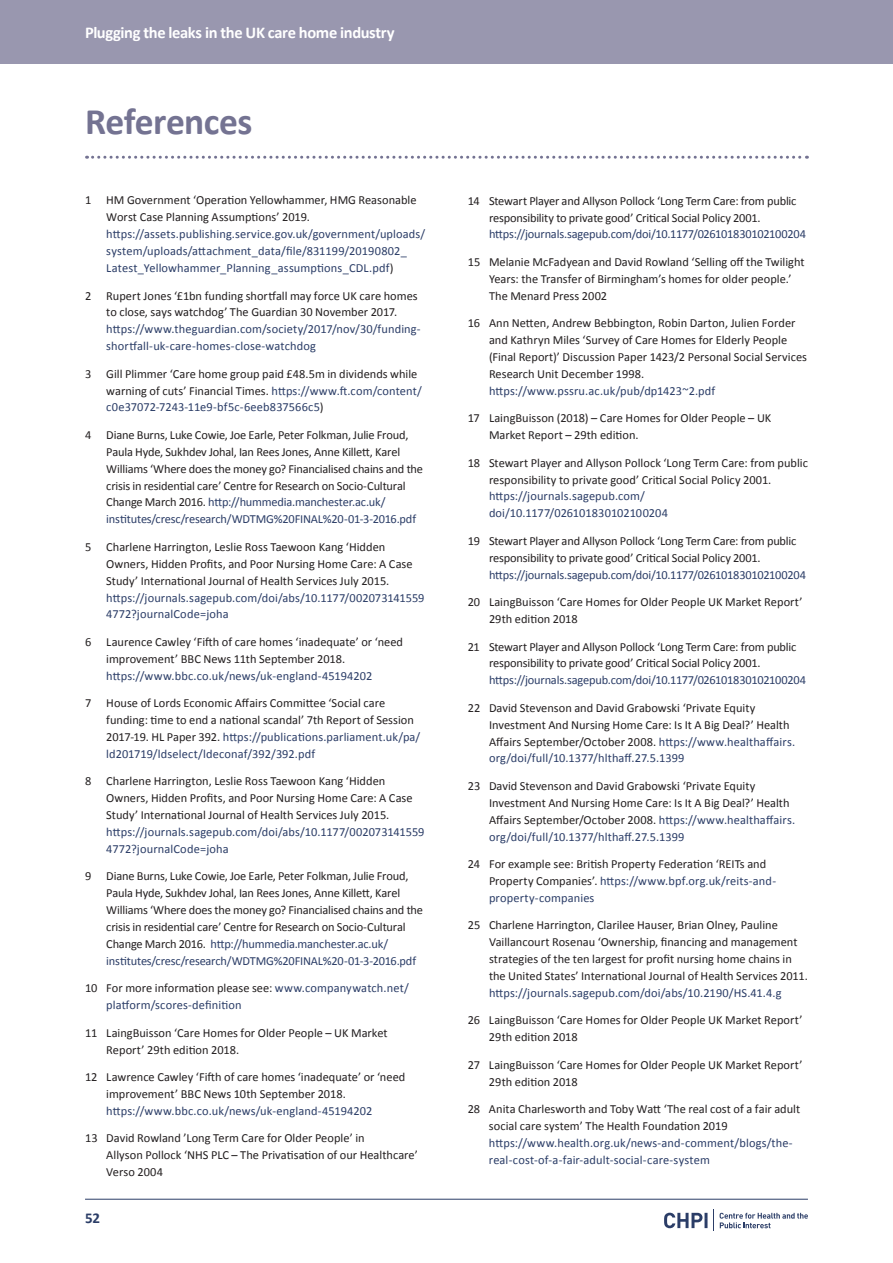
<style>
.page{position:relative;width:893px;height:1263px;background:#fff}
.page>*{position:absolute;margin:0;border:0;box-sizing:border-box;transform-origin:0 0}
.t1{font:700 37.5px "Calibri";letter-spacing:-.015em;color:#747392}
.t2{font:700 16.5px "Calibri";letter-spacing:-.025em;color:#fff}
.t3{font:700 15px "Calibri";color:#2b3d67}
.t4{font:12.3px/17px "Calibri";color:#231f20}
.t5{font:12.3px/17px "Calibri";letter-spacing:.01em;color:#2b3d67}
.t6{font:12.3px "Calibri";letter-spacing:-.015em;color:#2b3d67}
.s1{color:#231f20}
.s2{color:#2b3d67}
</style>
<div class="page">
<div style="left:0;top:0;width:893px;height:64px;background:#9997af"></div>
<hr style="left:85px;top:1199px;width:723px;height:1px;background:#2b3d67">
<svg style="left:720px;top:1213px;width:88px;height:15px"></svg>
<svg style="left:713px;top:1210px;width:1px;height:21px"></svg>
<svg style="left:664px;top:1213px;width:43px;height:15px"></svg>
<svg style="left:87px;top:156px;width:720px;height:3px"></svg>
<h2 class="t2" style="left:85px;top:22px;width:311px">Plugging the leaks in the UK care home industry</h2>
<h1 class="t1" style="left:85px;top:98px;width:169px">References</h1>
<p class="t4" style="left:106px;top:192px;width:312px;text-indent:-21px">1 HM Government ‘Operation Yellowhammer, HMG Reasonable<br>Worst Case Planning Assumptions’ 2019.</p>
<p class="t5" style="left:106px;top:226px;width:320px">https://assets.publishing.service.gov.uk/government/uploads/ system/uploads/attachment_data/file/831199/20190802_<br>Latest_Yellowhammer_Planning_assumptions_CDL.pdf<span class="s1">)</span></p>
<p class="t4" style="left:85px;top:287px;width:334px;text-align:center">2 Rupert Jones ‘£1bn funding shortfall may force UK care homes to close, says watchdog’ The Guardian 30 November 2017.</p>
<p class="t5" style="left:106px;top:321px;width:316px">https://www.theguardian.com/society/2017/nov/30/funding&shy;shortfall-uk-care-homes-close-watchdog</p>
<p class="t4" style="left:106px;top:365px;width:317px;text-indent:-21px">3 Gill Plimmer ‘Care home group paid £48.5m in dividends while warning of cuts’ Financial Times. <span class="s2">https://www.ft.com/content/ c0e37072-7243-11e9-bf5c-6eeb837566c5</span>)</p>
<p class="t4" style="left:106px;top:426px;width:318px;text-indent:-21px">4 Diane Burns, Luke Cowie, Joe Earle, Peter Folkman, Julie Froud, Paula Hyde, Sukhdev Johal, Ian Rees Jones, Anne Killett, Karel Williams ‘Where does the money go? Financialised chains and the crisis in residential care’ Centre for Research on Socio-Cultural Change March 2016. <span class="s2">http://hummedia.manchester.ac.uk/ institutes/cresc/research/WDTMG%20FINAL%20-01-3-2016.pdf</span></p>
<p class="t4" style="left:106px;top:538px;width:308px;text-indent:-21px">5 Charlene Harrington, Leslie Ross Taewoon Kang ‘Hidden<br>Owners, Hidden Profits, and Poor Nursing Home Care: A Case<br>Study’ International Journal of Health Services July 2015.</p>
<p class="t5" style="left:106px;top:589px;width:320px">https://journals.sagepub.com/doi/abs/10.1177/002073141559<br>4772?journalCode=joha</p>
<p class="t4" style="left:106px;top:633px;width:298px;text-indent:-21px">6 Laurence Cawley ‘Fifth of care homes ‘inadequate’ or ‘need improvement’ BBC News 11th September 2018.</p>
<p class="t5" style="left:106px;top:667px;width:267px">https://www.bbc.co.uk/news/uk-england-45194202</p>
<p class="t4" style="left:106px;top:695px;width:316px;text-indent:-21px">7 House of Lords Economic Affairs Committee ‘Social care funding: time to end a national scandal’ 7th Report of Session 2017-19. HL Paper 392. <span class="s2">https://publications.parliament.uk/pa/ ld201719/ldselect/ldeconaf/392/392.pdf</span></p>
<p class="t4" style="left:106px;top:773px;width:308px;text-indent:-21px">8 Charlene Harrington, Leslie Ross Taewoon Kang ‘Hidden<br>Owners, Hidden Profits, and Poor Nursing Home Care: A Case<br>Study’ International Journal of Health Services July 2015.</p>
<p class="t5" style="left:106px;top:823px;width:320px">https://journals.sagepub.com/doi/abs/10.1177/002073141559<br>4772?journalCode=joha</p>
<p class="t4" style="left:106px;top:868px;width:318px;text-indent:-21px">9 Diane Burns, Luke Cowie, Joe Earle, Peter Folkman, Julie Froud, Paula Hyde, Sukhdev Johal, Ian Rees Jones, Anne Killett, Karel Williams ‘Where does the money go? Financialised chains and the crisis in residential care’ Centre for Research on Socio-Cultural Change March 2016. <span class="s2">http://hummedia.manchester.ac.uk/ institutes/cresc/research/WDTMG%20FINAL%20-01-3-2016.pdf</span></p>
<p class="t5" style="left:106px;top:980px;width:304px;text-indent:-21px"><span class="s1">10 For more information please see:</span> www.companywatch.net/ platform/scores-definition</p>
<p class="t4" style="left:106px;top:1024px;width:283px;text-indent:-21px">11 LaingBuisson ‘Care Homes for Older People – UK Market<br>Report’ 29th edition 2018.</p>
<p class="t4" style="left:106px;top:1068px;width:301px;text-indent:-21px">12 Lawrence Cawley ‘Fifth of care homes ‘inadequate’ or ‘need improvement’ BBC News 10th September 2018.</p>
<p class="t5" style="left:106px;top:1102px;width:267px">https://www.bbc.co.uk/news/uk-england-45194202</p>
<p class="t4" style="left:106px;top:1130px;width:313px;text-indent:-21px">13 David Rowland ’Long Term Care for Older People’ in<br>Allyson Pollock ‘NHS PLC – The Privatisation of our Healthcare’<br>Verso 2004</p>
<p class="t3" style="left:85px;top:1208px;width:16px">52</p>
<p class="t4" style="left:489px;top:192px;width:309px;text-indent:-21px">14 Stewart Player and Allyson Pollock ‘Long Term Care: from public responsibility to private good’ Critical Social Policy 2001.</p>
<p class="t6" style="left:489px;top:227px;width:319px">https://journals.sagepub.com/doi/10.1177/026101830102100204</p>
<p class="t4" style="left:489px;top:253px;width:317px;text-indent:-21px">15 Melanie McFadyean and David Rowland ‘Selling off the Twilight<br>Years: the Transfer of Birmingham’s homes for older people.’<br>The Menard Press 2002</p>
<p class="t4" style="left:489px;top:315px;width:319px;text-indent:-21px">16 Ann Netten, Andrew Bebbington, Robin Darton, Julien Forder and Kathryn Miles ‘Survey of Care Homes for Elderly People (Final Report)’ Discussion Paper 1423/2 Personal Social Services Research Unit December 1998.</p>
<p class="t5" style="left:489px;top:382px;width:228px">https://www.pssru.ac.uk/pub/dp1423~2.pdf</p>
<p class="t4" style="left:489px;top:410px;width:284px;text-indent:-21px">17 LaingBuisson (2018) – Care Homes for Older People – UK<br>Market Report – 29th edition.</p>
<p class="t4" style="left:489px;top:454px;width:320px;text-indent:-21px">18 Stewart Player and Allyson Pollock ‘Long Term Care: from public responsibility to private good’ Critical Social Policy 2001.</p>
<p class="t5" style="left:489px;top:488px;width:181px">https://journals.sagepub.com/ doi/10.1177/026101830102100204</p>
<p class="t4" style="left:489px;top:532px;width:309px;text-indent:-21px">19 Stewart Player and Allyson Pollock ‘Long Term Care: from public responsibility to private good’ Critical Social Policy 2001.</p>
<p class="t6" style="left:489px;top:567px;width:319px">https://journals.sagepub.com/doi/10.1177/026101830102100204</p>
<p class="t4" style="left:489px;top:594px;width:315px;text-indent:-21px">20 LaingBuisson ‘Care Homes for Older People UK Market Report’<br>29th edition 2018</p>
<p class="t4" style="left:489px;top:638px;width:309px;text-indent:-21px">21 Stewart Player and Allyson Pollock ‘Long Term Care: from public responsibility to private good’ Critical Social Policy 2001.</p>
<p class="t6" style="left:489px;top:672px;width:319px">https://journals.sagepub.com/doi/10.1177/026101830102100204</p>
<p class="t4" style="left:489px;top:699px;width:308px;text-indent:-21px">22 David Stevenson and David Grabowski ‘Private Equity Investment And Nursing Home Care: Is It A Big Deal?’ Health Affairs September/October 2008. <span class="s2">https://www.healthaffairs. org/doi/full/10.1377/hlthaff.27.5.1399</span></p>
<p class="t4" style="left:489px;top:777px;width:308px;text-indent:-21px">23 David Stevenson and David Grabowski ‘Private Equity Investment And Nursing Home Care: Is It A Big Deal?’ Health Affairs September/October 2008. <span class="s2">https://www.healthaffairs. org/doi/full/10.1377/hlthaff.27.5.1399</span></p>
<p class="t4" style="left:489px;top:855px;width:289px;text-indent:-21px">24 For example see: British Property Federation ‘REITs and<br>Property Companies’. <span class="s2">https://www.bpf.org.uk/reits-and&shy;property-companies</span></p>
<p class="t4" style="left:489px;top:917px;width:320px;text-indent:-21px">25 Charlene Harrington, Clarilee Hauser, Brian Olney, Pauline Vaillancourt Rosenau ‘Ownership, financing and management strategies of the ten largest for profit nursing home chains in the United States’ International Journal of Health Services 2011.</p>
<p class="t5" style="left:489px;top:984px;width:294px">https://journals.sagepub.com/doi/abs/10.2190/HS.41.4.g</p>
<p class="t4" style="left:489px;top:1012px;width:315px;text-indent:-21px">26 LaingBuisson ‘Care Homes for Older People UK Market Report’<br>29th edition 2018</p>
<p class="t4" style="left:489px;top:1056px;width:315px;text-indent:-21px">27 LaingBuisson ‘Care Homes for Older People UK Market Report’<br>29th edition 2018</p>
<p class="t4" style="left:489px;top:1101px;width:313px;text-indent:-21px">28 Anita Charlesworth and Toby Watt ‘The real cost of a fair adult social care system’ The Health Foundation 2019</p>
<p class="t5" style="left:489px;top:1134px;width:305px">https://www.health.org.uk/news-and-comment/blogs/the&shy;real-cost-of-a-fair-adult-social-care-system</p>
</div>
